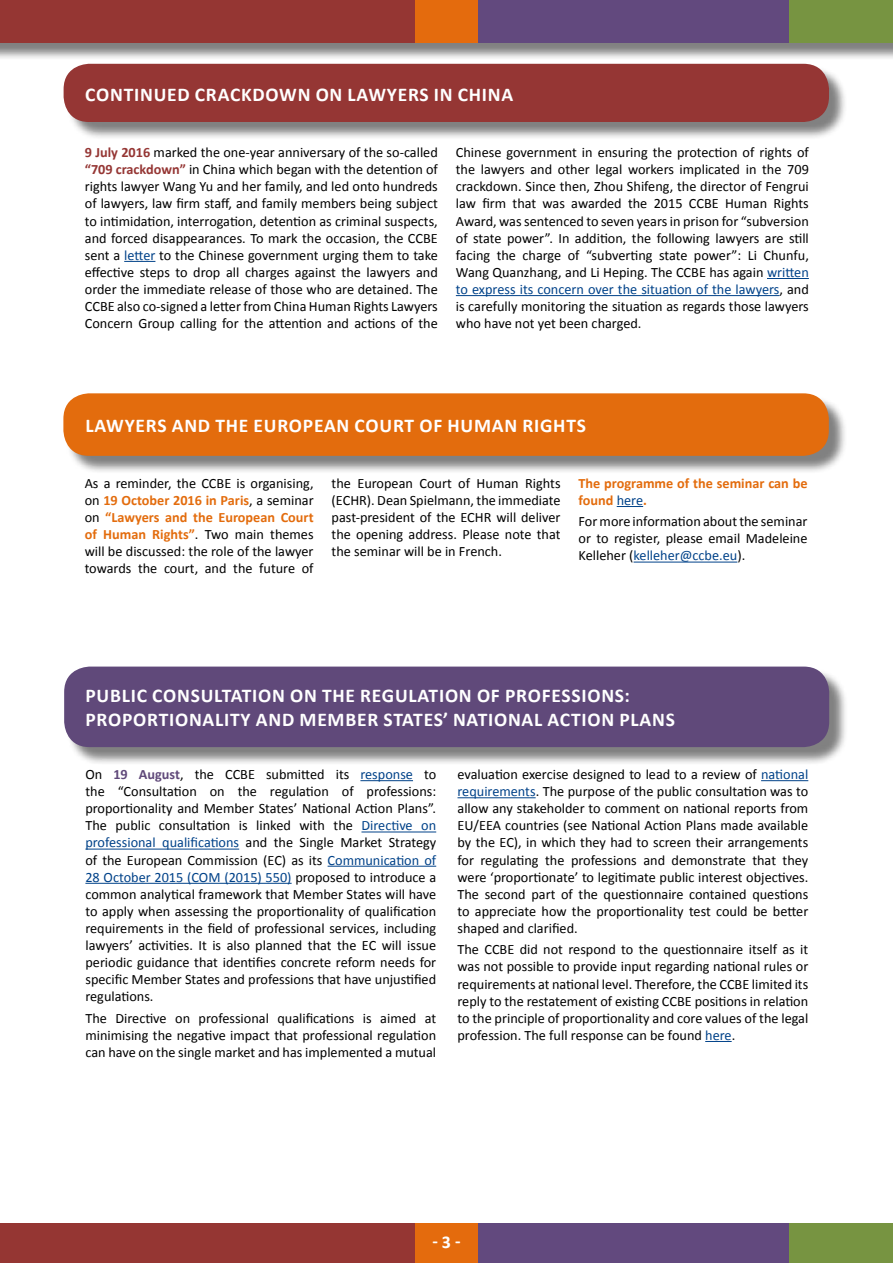
<style>
.page{position:relative;width:893px;height:1263px;background:#fff}
.page>*{position:absolute;margin:0;border:0;box-sizing:border-box;transform-origin:0 0}
.t1{font:700 19.5px/23.4px "Calibri";letter-spacing:.04em;color:#fff}
.t2{font:700 18px "Calibri";color:#fff}
.t3{font:14.25px/17.1px "Calibri";color:#000;text-align:justify}
.t4{font:700 14.25px/17.1px "Calibri";color:#e36c0d}
.s1{font-weight:700;color:#953634}
.s2{color:#004289}
.s3{font-weight:700;color:#e36c0d}
.s4{font-weight:400;color:#004289}
.s5{font-weight:700;color:#60497a}
</style>
<div class="page">
<div style="left:0;top:1223px;width:415px;height:40px;background:#953633"></div>
<div style="left:478px;top:1223px;width:311px;height:40px;background:#62497e"></div>
<div style="left:415px;top:1223px;width:63px;height:40px;background:#e46b0d"></div>
<div style="left:789px;top:1223px;width:104px;height:40px;background:#779441"></div>
<div style="left:0;top:0;width:893px;height:61px;background:#000;opacity:.5"></div>
<div style="left:0;top:0;width:415px;height:43px;background:#953633"></div>
<div style="left:478px;top:0;width:311px;height:43px;background:#62497e"></div>
<div style="left:415px;top:0;width:63px;height:43px;background:#e46b0d"></div>
<div style="left:789px;top:0;width:104px;height:43px;background:#779441"></div>
<div style="left:66px;top:396px;width:782px;height:79px;background:#000;opacity:.5"></div>
<div style="left:63px;top:393px;width:766px;height:63px;background:#e36c0d;border-radius:26px"></div>
<div style="left:66px;top:669px;width:782px;height:97px;background:#000;opacity:.5"></div>
<div style="left:64px;top:666px;width:765px;height:81px;background:#60497a;border-radius:26px"></div>
<div style="left:66px;top:66px;width:782px;height:75px;background:#000;opacity:.5"></div>
<div style="left:64px;top:64px;width:765px;height:58px;background:#953634;border-radius:26px"></div>
<hr style="left:360px;top:780px;width:53px;height:1px;background:#004289">
<hr style="left:361px;top:831px;width:75px;height:1px;background:#004289">
<hr style="left:85px;top:849px;width:154px;height:1px;background:#004289">
<hr style="left:328px;top:866px;width:108px;height:1px;background:#004289">
<hr style="left:85px;top:883px;width:207px;height:1px;background:#004289">
<hr style="left:761px;top:780px;width:47px;height:1px;background:#004289">
<hr style="left:457px;top:797px;width:79px;height:1px;background:#004289">
<svg style="left:705px;top:1041px;width:27px;height:1px"></svg>
<svg style="left:617px;top:506px;width:26px;height:1px"></svg>
<hr style="left:634px;top:562px;width:103px;height:1px;background:#004289">
<hr style="left:124px;top:261px;width:31px;height:1px;background:#004289">
<hr style="left:767px;top:278px;width:42px;height:1px;background:#004289">
<hr style="left:456px;top:295px;width:323px;height:1px;background:#004289">
<h1 class="t1" style="left:85px;top:83px;width:430px">CONTINUED CRACKDOWN ON LAWYERS IN CHINA</h1>
<p class="t3" style="left:85px;top:144px;width:354px"><span class="s1">9 July 2016</span> marked the one-year anniversary of the so-called <span class="s1">“709 crackdown”</span> in China which began with the detention of rights lawyer Wang Yu and her family, and led onto hundreds of lawyers, law firm staff, and family members being subject to intimidation, interrogation, detention as criminal suspects, and forced disappearances. To mark the occasion, the CCBE sent a <span class="s2">letter</span> to the Chinese government urging them to take effective steps to drop all charges against the lawyers and order the immediate release of those who are detained. The CCBE also co-signed a letter from China Human Rights Lawyers Concern Group calling for the attention and actions of the</p>
<p class="t3" style="left:456px;top:144px;width:354px">Chinese government in ensuring the protection of rights of the lawyers and other legal workers implicated in the 709 crackdown. Since then, Zhou Shifeng, the director of Fengrui law firm that was awarded the 2015 CCBE Human Rights Award, was sentenced to seven years in prison for “subversion of state power”. In addition, the following lawyers are still facing the charge of “subverting state power”: Li Chunfu, Wang Quanzhang, and Li Heping. The CCBE has again <span class="s2">written to express its concern over the situation of the lawyers</span>, and is carefully monitoring the situation as regards those lawyers who have not yet been charged.</p>
<h1 class="t1" style="left:85px;top:414px;width:502px">LAWYERS AND THE EUROPEAN COURT OF HUMAN RIGHTS</h1>
<p class="t3" style="left:85px;top:475px;width:230px">As a reminder, the CCBE is organising, on <span class="s3">19 October 2016 in Paris</span>, a seminar on <span class="s3">“Lawyers and the European Court of Human Rights”</span>. Two main themes will be discussed: the role of the lawyer towards the court, and the future of</p>
<p class="t3" style="left:332px;top:475px;width:230px">the European Court of Human Rights (ECHR). Dean Spielmann, the immediate past-president of the ECHR will deliver the opening address. Please note that the seminar will be in French.</p>
<p class="t4" style="left:579px;top:474px;width:230px">The programme of the seminar can be found <span class="s4">here</span>.</p>
<p class="t3" style="left:579px;top:513px;width:230px">For more information about the seminar or to register, please email Madeleine Kelleher (<span class="s2">kelleher@ccbe.eu</span>).</p>
<h1 class="t1" style="left:85px;top:684px;width:591px">PUBLIC CONSULTATION ON THE REGULATION OF PROFESSIONS:<br>PROPORTIONALITY AND MEMBER STATES’ NATIONAL ACTION PLANS</h1>
<p class="t3" style="left:85px;top:766px;width:352px">On <span class="s5">19 August</span>, the CCBE submitted its <span class="s2">response</span> to the “Consultation on the regulation of professions: proportionality and Member States’ National Action Plans”.<br>The public consultation is linked with the <span class="s2">Directive on professional qualifications</span> and the Single Market Strategy of the European Commission (EC) as its <span class="s2">Communication of 28 October 2015 (COM (2015) 550)</span> proposed to introduce a common analytical framework that Member States will have to apply when assessing the proportionality of qualification requirements in the field of professional services, including lawyers’ activities. It is also planned that the EC will issue periodic guidance that identifies concrete reform needs for specific Member States and professions that have unjustified regulations.</p>
<p class="t3" style="left:85px;top:1009px;width:352px">The Directive on professional qualifications is aimed at minimising the negative impact that professional regulation can have on the single market and has implemented a mutual</p>
<p class="t3" style="left:457px;top:766px;width:352px">evaluation exercise designed to lead to a review of <span class="s2">national requirements</span>. The purpose of the public consultation was to allow any stakeholder to comment on national reports from EU/EEA countries (see National Action Plans made available by the EC), in which they had to screen their arrangements for regulating the professions and demonstrate that they were ‘proportionate’ to legitimate public interest objectives.<br>The second part of the questionnaire contained questions to appreciate how the proportionality test could be better shaped and clarified.</p>
<p class="t3" style="left:457px;top:941px;width:352px">The CCBE did not respond to the questionnaire itself as it was not possible to provide input regarding national rules or requirements at national level. Therefore, the CCBE limited its reply to the restatement of existing CCBE positions in relation to the principle of proportionality and core values of the legal profession. The full response can be found <span class="s2">here</span>.</p>
<p class="t2" style="left:432px;top:1231px;width:30px">- 3 -</p>
</div>
